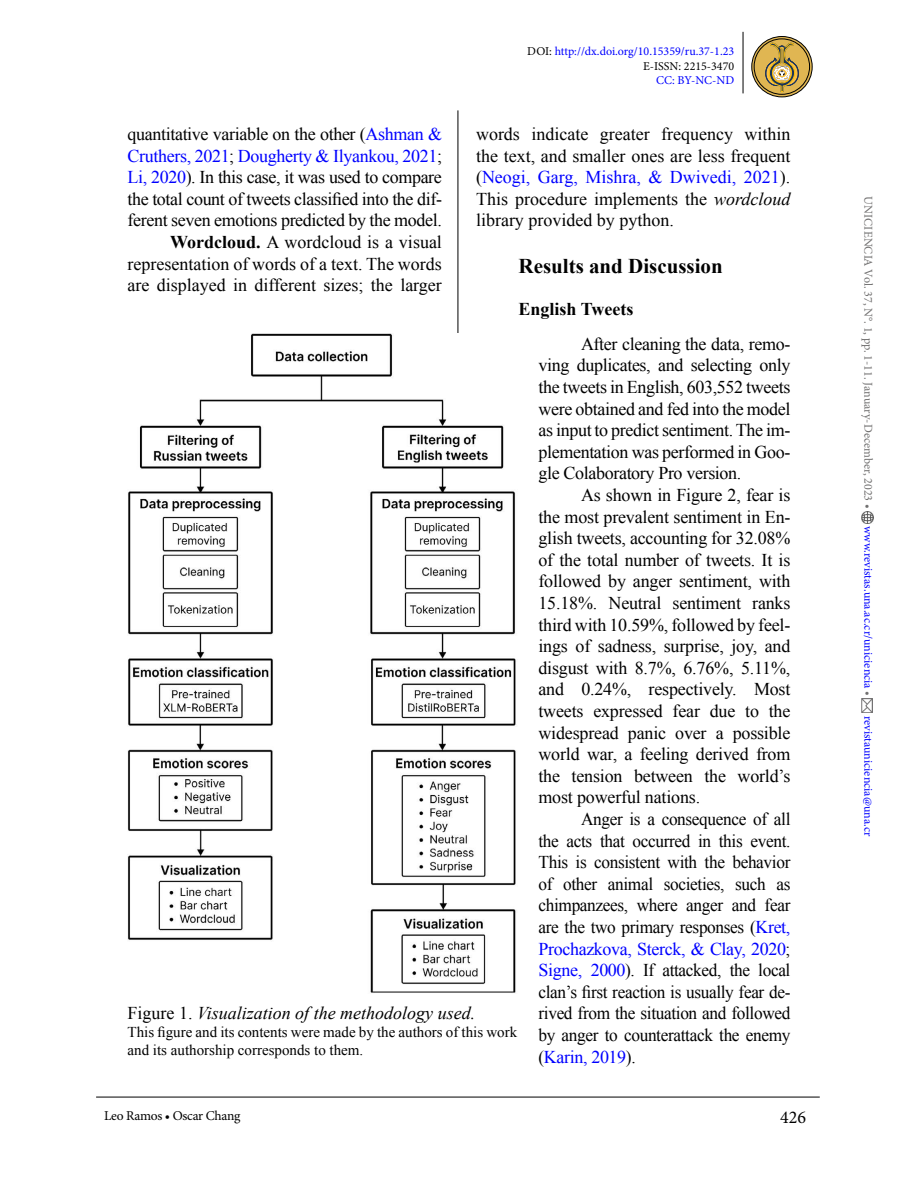
<style>
.page{position:relative;width:918px;height:1188px;background:#fff}
.page>*{position:absolute;margin:0;border:0;box-sizing:border-box;transform-origin:0 0}
.t1{font:700 21px "Times New Roman";color:#000}
.t2{font:18px/21.6px "Times New Roman";letter-spacing:-.02em;color:#000;text-align:justify}
.t3{font:18px/21.6px "Times New Roman";letter-spacing:-.02em;color:#000;text-align:justify;scale:.96 1}
.t4{font:italic 18px "Times New Roman";color:#000}
.t5{font:700 18px "Times New Roman";color:#000}
.t6{font:18px "Minion Pro";color:#000}
.t7{font:15px/18px "Times New Roman";color:#000}
.t8{font:13.5px "Minion Pro";letter-spacing:-.02em;color:#000}
.t9{font:12px/14.4px "Minion Pro";color:#00f;text-align:right}
.t10{font:12px "Minion Pro";color:#706f6f}
.s1{color:#000}
.s2{color:#00f}
.s3{font-style:italic}
.s4{font-weight:700}
.s5{font-style:normal}
.s6{color:#706f6f}
</style>
<div class="page">
<hr style="left:743px;top:32px;width:1px;height:61px;background:#000">
<hr style="left:458px;top:110px;width:1px;height:974px;background:#000">
<svg style="left:862px;top:511px;width:12px;height:12px"></svg>
<img style="left:862px;top:699px;width:10px;height:14px">
<hr style="left:96px;top:1097px;width:724px;height:1px;background:#000">
<svg style="left:752px;top:37px;width:60px;height:60px"></svg>
<div style="left:754px;top:39px;width:56px;height:56px;border:1px solid #000;border-radius:50%"></div>
<div style="left:751px;top:36px;width:62px;height:61px;border:1px solid #000;border-radius:50%"></div>
<svg style="left:765px;top:42px;width:34px;height:50px;background:#bb9e53"></svg>
<img style="left:128px;top:334px;width:389px;height:659px">
<p class="t9" style="left:527px;top:45px;width:208px"><span class="s1">DOI:</span> http://dx.doi.org/10.15359/ru.37-1.23<br><span class="s1">E-ISSN: 2215-3470</span></p>
<p class="t9" style="left:656px;top:73px;width:80px">CC: BY-NC-ND</p>
<p class="t2" style="left:476px;top:123px;width:316px">words indicate greater frequency within the text, and smaller ones are less frequent (<span class="s2">Neogi, Garg, Mishra, &amp; Dwivedi, 2021</span>).<br>This procedure implements the <span class="s3">wordcloud </span>library provided by python.</p>
<p class="t2" style="left:128px;top:123px;width:316px;text-align:right">quantitative variable on the other (<span class="s2">Ashman &amp; Cruthers, 2021</span>; <span class="s2">Dougherty &amp; Ilyankou, 2021</span>; <span class="s2">Li, 2020</span>). In this case, it was used to compare the total count of tweets classified into the dif&shy;ferent seven emotions predicted by the model.<br><span class="s4">Wordcloud.</span> A wordcloud is a visual representation of words of a text. The words are displayed in different sizes; the larger</p>
<p class="t1" style="left:519px;top:251px;width:206px">Results and Discussion</p>
<p class="t5" style="left:519px;top:297px;width:116px">English Tweets</p>
<p class="t2" style="left:539px;top:333px;width:253px;text-indent:43px">After cleaning the data, remo&shy;ving duplicates, and selecting only the tweets in English, 603,552 tweets were obtained and fed into the model as input to predict sentiment. The im&shy;plementation was performed in Goo&shy;gle Colaboratory Pro version.</p>
<p class="t2" style="left:539px;top:484px;width:253px;text-indent:43px">As shown in Figure 2, fear is the most prevalent sentiment in En&shy;glish tweets, accounting for 32.08% of the total number of tweets. It is followed by anger sentiment, with 15.18%. Neutral sentiment ranks third with 10.59%, followed by feel&shy;ings of sadness, surprise, joy, and disgust with 8.7%, 6.76%, 5.11%, and 0.24%, respectively. Most tweets expressed fear due to the widespread panic over a possible world war, a feeling derived from the tension between the world’s most powerful nations.</p>
<p class="t3" style="left:539px;top:808px;width:264px;text-indent:43px">Anger is a consequence of all the acts that occurred in this event.<br>This is consistent with the behavior of other animal societies, such as chimpanzees, where anger and fear are the two primary responses (<span class="s2">Kret, Prochazkova, Sterck, &amp; Clay, 2020</span>; <span class="s2">Signe, 2000</span>). If attacked, the local clan’s first reaction is usually fear de&shy;rived from the situation and followed by anger to counterattack the enemy (<span class="s2">Karin, 2019</span>).</p>
<p class="t4" style="left:128px;top:1001px;width:349px"><span class="s5">Figure 1.</span> Visualization of the methodology used.</p>
<p class="t7" style="left:128px;top:1023px;width:391px">This figure and its contents were made by the authors of this work and its authorship corresponds to them.</p>
<p class="t8" style="left:104px;top:1106px;width:138px">Leo Ramos • Oscar Chang</p>
<p class="t6" style="left:780px;top:1106px;width:27px">426</p>
<p class="t10" style="left:876px;top:196px;width:314px;rotate:90deg">UNICIENCIA Vol. 37, N°. 1, pp. 1-11. January-December, 2023 •</p>
<p class="t9" style="left:876px;top:526px;width:172px;rotate:90deg">www.revistas.una.ac.cr/uniciencia <span class="s6">•</span></p>
<p class="t9" style="left:876px;top:716px;width:122px;rotate:90deg">revistauniciencia@una.cr</p>
</div>
